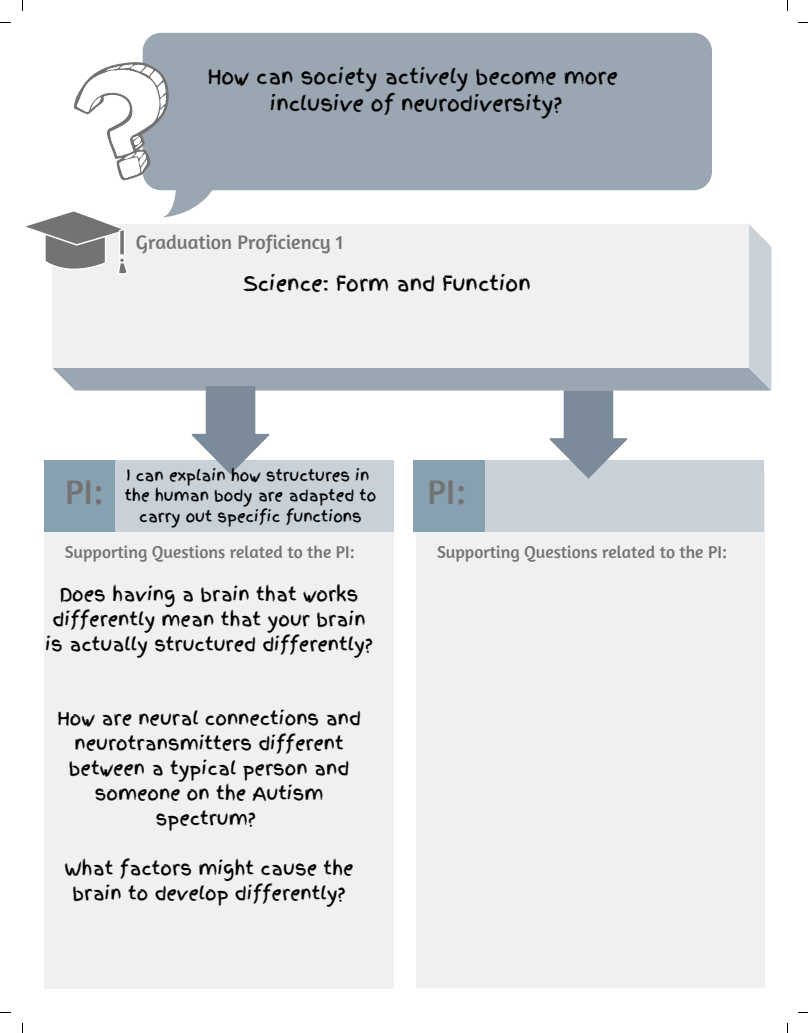
<style>
.page{position:relative;width:808px;height:1033px;background:#fff}
.page>*{position:absolute;margin:0;border:0;box-sizing:border-box;transform-origin:0 0}
.t1{font:35px "Amaranth";color:#737373}
.t2{font:20px/27.2px "Finger Paint";color:#000;text-align:center}
.t3{font:20px "Amaranth";color:#737373}
.t4{font:18.12px/24.9px "Finger Paint";color:#000;text-align:center}
.t5{font:17.5px "Amaranth";color:#737373}
.t6{font:15px/20.6px "Finger Paint";color:#000;text-align:center}
</style>
<div class="page">
<svg style="left:143px;top:33px;width:569px;height:177px;background:#a5b1ba"></svg>
<div style="left:362px;top:99px;width:36px;height:36px;background:#9aa7b2;border-radius:50%"></div>
<div style="left:404px;top:99px;width:36px;height:36px;background:#9aa7b2;border-radius:50%"></div>
<div style="left:446px;top:99px;width:36px;height:36px;background:#9aa7b2;border-radius:50%"></div>
<svg style="left:74px;top:62px;width:95px;height:118px"></svg>
<div style="left:44px;top:532px;width:350px;height:456px;background:#eff0f2"></div>
<div style="left:416px;top:478px;width:349px;height:510px;background:#eff0f2"></div>
<div style="left:44px;top:461px;width:71px;height:71px;background:#87a1b0"></div>
<div style="left:115px;top:461px;width:279px;height:71px;background:#c8d0d8"></div>
<div style="left:413px;top:461px;width:72px;height:71px;background:#87a1b0"></div>
<div style="left:485px;top:461px;width:278px;height:71px;background:#c8d0d8"></div>
<svg style="left:25px;top:210px;width:746px;height:268px"></svg>
<p class="t2" style="left:208px;top:63px;width:412px">How can society actively become more inclusive of neurodiversity?</p>
<p class="t3" style="left:136px;top:229px;width:209px">Graduation Proficiency 1</p>
<p class="t2" style="left:243px;top:270px;width:288px">Science: Form and Function</p>
<p class="t6" style="left:125px;top:465px;width:253px">I can explain how structures in the human body are adapted to carry out specific functions</p>
<h1 class="t1" style="left:65px;top:470px;width:39px">PI:</h1>
<h1 class="t1" style="left:427px;top:470px;width:39px">PI:</h1>
<p class="t5" style="left:65px;top:540px;width:291px">Supporting Questions related to the PI:</p>
<p class="t5" style="left:437px;top:540px;width:291px">Supporting Questions related to the PI:</p>
<p class="t4" style="left:45px;top:581px;width:329px">Does having a brain that works differently mean that your brain is actually structured differently?</p>
<p class="t4" style="left:57px;top:706px;width:305px">How are neural connections and neurotransmitters different between a typical person and someone on the Autism spectrum?</p>
<p class="t4" style="left:65px;top:855px;width:290px">What factors might cause the brain to develop differently?</p>
</div>
